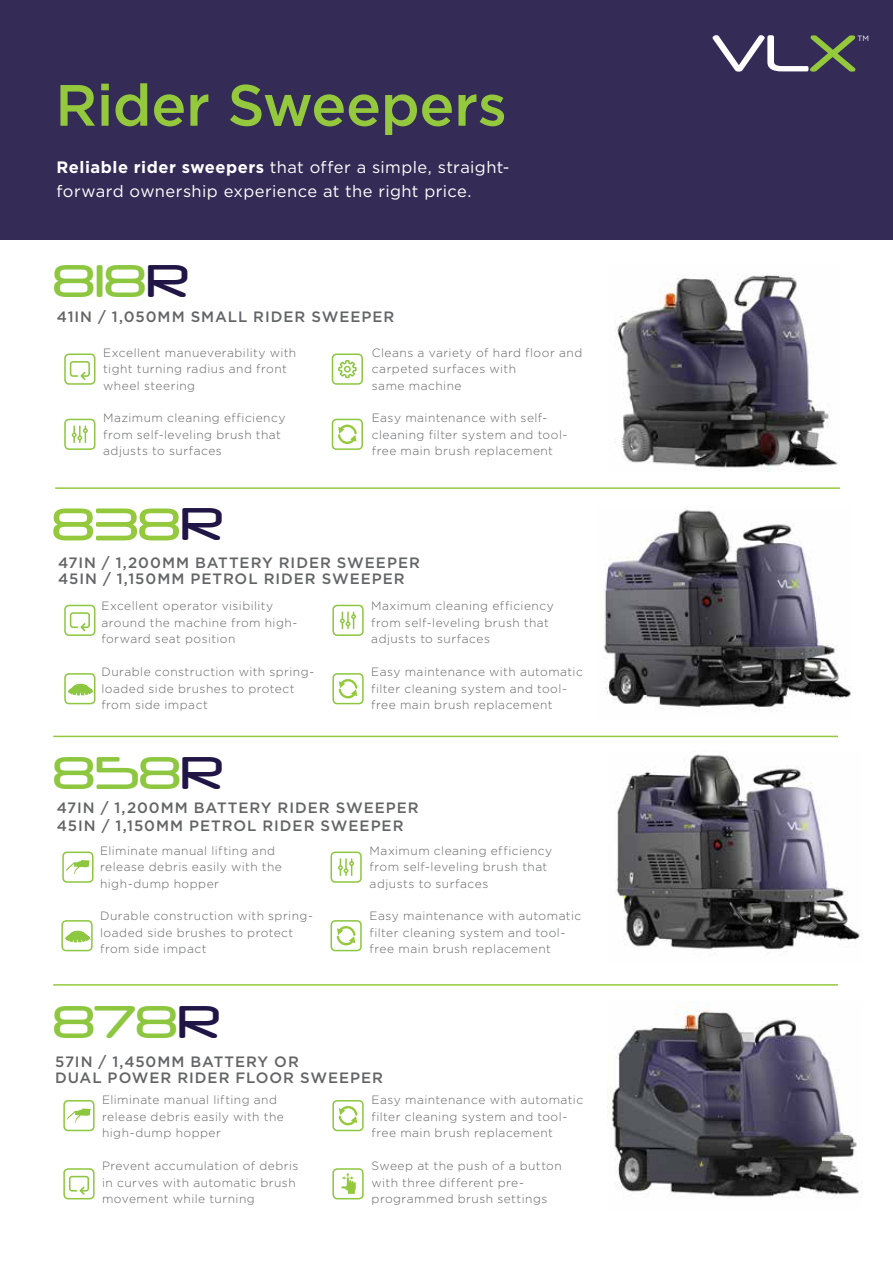
<style>
.page{position:relative;width:893px;height:1263px;background:#fff}
.page>*{position:absolute;margin:0;border:0;box-sizing:border-box;transform-origin:0 0}
.t1{font:500 58.05px "Gotham";letter-spacing:-.005em;color:#95c93d}
.t2{font:43.5px "Neuropol";color:#8dc63f}
.t3{font:43.5px "Neuropol";color:#201545}
.t4{font:16.5px/24px "Gotham";letter-spacing:.025em;color:#fff}
.t5{font:500 15px/16.5px "Gotham";letter-spacing:.065em;color:#636466}
.t6{font:300 12px/16.5px "Gotham";letter-spacing:.04em;color:#636466}
.t7{font:7.65px "Gotham";color:#fff}
.s1{font-weight:700}
.s2{color:#201545}
</style>
<div class="page">
<img style="left:615px;top:274px;width:223px;height:197px">
<div style="left:0;top:0;width:893px;height:239px;background:#342b56"></div>
<svg style="left:713px;top:35px;width:142px;height:37px"></svg>
<img style="left:604px;top:509px;width:247px;height:203px">
<div style="left:64px;top:605px;width:31px;height:31px;border:2px solid #8dc63f;border-radius:4px"></div>
<svg style="left:70px;top:612px;width:20px;height:19px"></svg>
<div style="left:64px;top:353px;width:31px;height:32px;border:2px solid #8dc63f;border-radius:4px"></div>
<svg style="left:70px;top:361px;width:20px;height:19px"></svg>
<div style="left:332px;top:353px;width:31px;height:32px;border:2px solid #8dc63f;border-radius:4px"></div>
<svg style="left:338px;top:360px;width:19px;height:18px"></svg>
<div style="left:332px;top:605px;width:32px;height:31px;border:2px solid #8dc63f;border-radius:4px"></div>
<svg style="left:340px;top:611px;width:16px;height:18px"></svg>
<div style="left:64px;top:419px;width:31px;height:31px;border:2px solid #8dc63f;border-radius:4px"></div>
<svg style="left:72px;top:425px;width:16px;height:18px"></svg>
<hr style="left:53px;top:736px;width:785px;height:1px;background:#95c93d">
<hr style="left:55px;top:487px;width:785px;height:2px;background:#95c93d">
<hr style="left:53px;top:984px;width:785px;height:2px;background:#95c93d">
<img style="left:608px;top:1001px;width:252px;height:197px">
<img style="left:616px;top:754px;width:246px;height:198px">
<svg style="left:53px;top:508px;width:126px;height:32px"></svg>
<svg style="left:332px;top:419px;width:31px;height:31px"></svg>
<svg style="left:69px;top:684px;width:23px;height:11px"></svg>
<div style="left:64px;top:673px;width:31px;height:31px;border:2px solid #8dc63f;border-radius:4px"></div>
<svg style="left:332px;top:673px;width:32px;height:31px"></svg>
<svg style="left:66px;top:931px;width:23px;height:11px"></svg>
<div style="left:61px;top:920px;width:32px;height:31px;border:2px solid #8dc63f;border-radius:4px"></div>
<svg style="left:330px;top:920px;width:32px;height:31px"></svg>
<svg style="left:330px;top:851px;width:32px;height:32px"></svg>
<svg style="left:62px;top:851px;width:32px;height:32px"></svg>
<svg style="left:63px;top:1100px;width:32px;height:31px"></svg>
<div style="left:63px;top:1168px;width:32px;height:31px;border:2px solid #8dc63f;border-radius:4px"></div>
<svg style="left:69px;top:1176px;width:20px;height:19px"></svg>
<svg style="left:332px;top:1100px;width:32px;height:31px"></svg>
<div style="left:332px;top:1168px;width:32px;height:31px;border:2px solid #8dc63f;border-radius:4px"></div>
<svg style="left:341px;top:1173px;width:15px;height:21px"></svg>
<h1 class="t1" style="left:55px;top:67px;width:453px">Rider Sweepers</h1>
<h3 class="t4" style="left:57px;top:155px;width:454px"><span class="s1">Reliable rider sweepers</span> that offer a simple, straight&shy;forward ownership experience at the right price.</h3>
<h2 class="t2" style="left:53px;top:253px;width:137px">818<span class="s2">R</span></h2>
<p class="t5" style="left:57px;top:308px;width:339px">41IN / 1,050MM SMALL RIDER SWEEPER</p>
<p class="t6" style="left:103px;top:344px;width:195px">Excellent manueverability with tight turning radius and front wheel steering</p>
<p class="t6" style="left:103px;top:409px;width:184px">Mazimum cleaning efficiency from self-leveling brush that adjusts to surfaces</p>
<h2 class="t3" style="left:180px;top:497px;width:44px">R</h2>
<p class="t6" style="left:372px;top:344px;width:212px">Cleans a variety of hard floor and carpeted surfaces with<br>same machine</p>
<p class="t6" style="left:372px;top:409px;width:197px">Easy maintenance with self&shy;cleaning filter system and tool&shy;free main brush replacement</p>
<p class="t5" style="left:58px;top:554px;width:363px">47IN / 1,200MM BATTERY RIDER SWEEPER<br>45IN / 1,150MM PETROL RIDER SWEEPER</p>
<p class="t6" style="left:101px;top:598px;width:198px">Excellent operator visibility around the machine from high&shy;forward seat position</p>
<p class="t6" style="left:101px;top:663px;width:214px">Durable construction with spring&shy;loaded side brushes to protect from side impact</p>
<h2 class="t2" style="left:53px;top:746px;width:172px">858<span class="s2">R</span></h2>
<p class="t6" style="left:371px;top:598px;width:184px">Maximum cleaning efficiency from self-leveling brush that adjusts to surfaces</p>
<p class="t6" style="left:371px;top:663px;width:213px">Easy maintenance with automatic filter cleaning system and tool&shy;free main brush replacement</p>
<p class="t5" style="left:57px;top:798px;width:363px;line-height:18px">47IN / 1,200MM BATTERY RIDER SWEEPER<br>45IN / 1,150MM PETROL RIDER SWEEPER</p>
<p class="t6" style="left:100px;top:842px;width:183px">Eliminate manual lifting and release debris easily with the high-dump hopper</p>
<p class="t6" style="left:100px;top:908px;width:214px">Durable construction with spring&shy;loaded side brushes to protect from side impact</p>
<p class="t6" style="left:370px;top:842px;width:184px">Maximum cleaning efficiency from self-leveling brush that adjusts to surfaces</p>
<p class="t6" style="left:370px;top:908px;width:213px">Easy maintenance with automatic filter cleaning system and tool&shy;free main brush replacement</p>
<h2 class="t2" style="left:53px;top:994px;width:168px">878<span class="s2">R</span></h2>
<p class="t5" style="left:55px;top:1053px;width:329px">57IN / 1,450MM BATTERY OR<br>DUAL POWER RIDER FLOOR SWEEPER</p>
<p class="t6" style="left:102px;top:1091px;width:183px">Eliminate manual lifting and release debris easily with the high-dump hopper</p>
<p class="t6" style="left:102px;top:1157px;width:198px">Prevent accumulation of debris in curves with automatic brush movement while turning</p>
<p class="t6" style="left:372px;top:1091px;width:213px">Easy maintenance with automatic filter cleaning system and tool&shy;free main brush replacement</p>
<p class="t6" style="left:372px;top:1157px;width:192px">Sweep at the push of a button with three different pre&shy;programmed brush settings</p>
<p class="t7" style="left:857px;top:34px;width:13px">TM</p>
</div>
